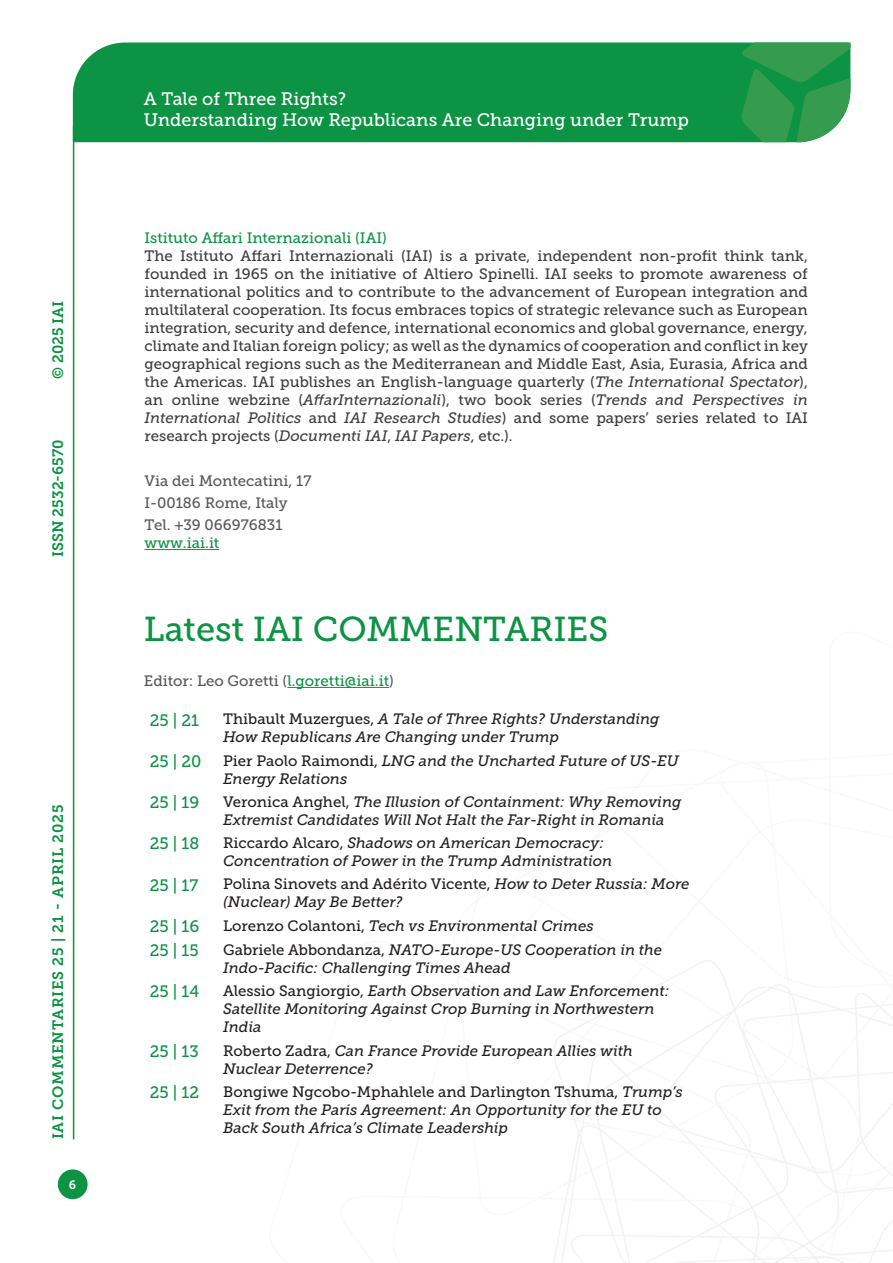
<style>
.page{position:relative;width:893px;height:1263px;background:#fff}
.page>*{position:absolute;margin:0;border:0;box-sizing:border-box;transform-origin:0 0}
.t1{font:34.5px "Museo Slab 500";color:#0d9344}
.t2{font:18px/21.6px "Museo Slab 500";color:#fff}
.t3{font:16.5px "Museo Slab 500";color:#0d9344}
.Elenco_paper{font:italic 15px/18px "Museo Slab 500";color:#231f20}
.t4{font:15px/18px "Museo Slab 500";color:#3e3e3f;text-align:justify}
.t5{font:15px "Museo Slab 500";color:#57585a}
.t6{font:15px "Museo Slab 500";color:#0d9344}
.t7{font:15px "Museo Slab 700";letter-spacing:.05em;color:#0d9344}
.t8{font:15px "Museo Slab 700";color:#0d9344}
.t9{font:12px "Museo Slab 700";color:#fff}
.s1{font-style:italic}
.s2{color:#0d9344}
.s3{font-style:normal}
</style>
<div class="page">
<svg style="left:553px;top:960px;width:340px;height:303px"></svg>
<div style="left:73px;top:43px;width:668px;height:99px;background:#0d9344"></div>
<svg style="left:741px;top:43px;width:109px;height:99px;background:#339d54"></svg>
<div style="left:58px;top:1169px;width:30px;height:30px;background:#0d9344;border-radius:50%"></div>
<hr style="left:73px;top:126px;width:1px;height:1013px;background:#0d9344">
<hr style="left:287px;top:687px;width:102px;height:1px;background:#0d9344">
<hr style="left:145px;top:549px;width:74px;height:1px;background:#0d9344">
<p class="t7" style="left:50px;top:379px;width:80px;rotate:-90deg">© 2025 IAI</p>
<p class="t8" style="left:50px;top:557px;width:119px;rotate:-90deg">ISSN 2532-6570</p>
<p class="t7" style="left:50px;top:1139px;width:336px;rotate:-90deg">IAI COMMENTARIES 25 | 21 - APRIL 2025</p>
<p class="t9" style="left:69px;top:1178px;width:9px">6</p>
<p class="t2" style="left:144px;top:88px;width:546px">A Tale of Three Rights?<br>Understanding How Republicans Are Changing under Trump</p>
<p class="t6" style="left:145px;top:229px;width:244px">Istituto Affari Internazionali (IAI)</p>
<p class="t4" style="left:145px;top:247px;width:665px">The Istituto Affari Internazionali (IAI) is a private, independent non-profit think tank, founded in 1965 on the initiative of Altiero Spinelli. IAI seeks to promote awareness of international politics and to contribute to the advancement of European integration and multilateral cooperation. Its focus embraces topics of strategic relevance such as European integration, security and defence, international economics and global governance, energy, climate and Italian foreign policy; as well as the dynamics of cooperation and conflict in key geographical regions such as the Mediterranean and Middle East, Asia, Eurasia, Africa and the Americas. IAI publishes an English-language quarterly (<span class="s1">The International Spectator</span>), an online webzine (<span class="s1">AffarInternazionali</span>), two book series (<span class="s1">Trends and Perspectives in International Politics</span> and <span class="s1">IAI Research Studies</span>) and some papers’ series related to IAI research projects (<span class="s1">Documenti IAI</span>, <span class="s1">IAI Papers</span>, etc.).</p>
<p class="t5" style="left:145px;top:472px;width:168px">Via dei Montecatini, 17</p>
<p class="t5" style="left:145px;top:494px;width:145px">I-00186 Rome, Italy</p>
<p class="t5" style="left:145px;top:516px;width:140px">Tel. +39 066976831</p>
<p class="t6" style="left:145px;top:534px;width:76px">www.iai.it</p>
<p class="t1" style="left:144px;top:610px;width:466px">Latest IAI COMMENTARIES</p>
<p class="t5" style="left:144px;top:672px;width:252px">Editor: Leo Goretti (<span class="s2">l.goretti@iai.it</span>)</p>
<p class="t3" style="left:150px;top:711px;width:51px">25 | 21</p>
<p class="Elenco_paper" style="left:223px;top:710px;width:438px"><span class="s3">Thibault Muzergues,</span> A Tale of Three Rights? Understanding<br>How Republicans Are Changing under Trump</p>
<p class="t3" style="left:150px;top:752px;width:53px">25 | 20</p>
<p class="Elenco_paper" style="left:223px;top:752px;width:457px"><span class="s3">Pier Paolo Raimondi,</span> LNG and the Uncharted Future of US-EU<br>Energy Relations</p>
<p class="t3" style="left:150px;top:793px;width:51px">25 | 19</p>
<p class="Elenco_paper" style="left:223px;top:793px;width:460px"><span class="s3">Veronica Anghel,</span> The Illusion of Containment: Why Removing<br>Extremist Candidates Will Not Halt the Far-Right in Romania</p>
<p class="t3" style="left:150px;top:834px;width:51px">25 | 18</p>
<p class="Elenco_paper" style="left:223px;top:834px;width:391px"><span class="s3">Riccardo Alcaro,</span> Shadows on American Democracy:<br>Concentration of Power in the Trump Administration</p>
<p class="t3" style="left:150px;top:876px;width:50px">25 | 17</p>
<p class="Elenco_paper" style="left:223px;top:875px;width:468px"><span class="s3">Polina Sinovets and Adérito Vicente,</span> How to Deter Russia: More (Nuclear) May Be Better?</p>
<p class="t3" style="left:150px;top:917px;width:51px">25 | 16</p>
<p class="Elenco_paper" style="left:223px;top:917px;width:372px"><span class="s3">Lorenzo Colantoni,</span> Tech vs Environmental Crimes</p>
<p class="t3" style="left:150px;top:941px;width:50px">25 | 15</p>
<p class="Elenco_paper" style="left:223px;top:941px;width:441px"><span class="s3">Gabriele Abbondanza,</span> NATO-Europe-US Cooperation in the<br>Indo-Pacific: Challenging Times Ahead</p>
<p class="t3" style="left:150px;top:982px;width:51px">25 | 14</p>
<p class="Elenco_paper" style="left:223px;top:982px;width:448px"><span class="s3">Alessio Sangiorgio,</span> Earth Observation and Law Enforcement:<br>Satellite Monitoring Against Crop Burning in Northwestern<br>India</p>
<p class="t3" style="left:150px;top:1042px;width:51px">25 | 13</p>
<p class="Elenco_paper" style="left:223px;top:1041px;width:411px"><span class="s3">Roberto Zadra,</span> Can France Provide European Allies with<br>Nuclear Deterrence?</p>
<p class="t3" style="left:150px;top:1083px;width:51px">25 | 12</p>
<p class="Elenco_paper" style="left:223px;top:1083px;width:461px"><span class="s3">Bongiwe Ngcobo-Mphahlele and Darlington Tshuma,</span> Trump’s<br>Exit from the Paris Agreement: An Opportunity for the EU to<br>Back South Africa’s Climate Leadership</p>
</div>
